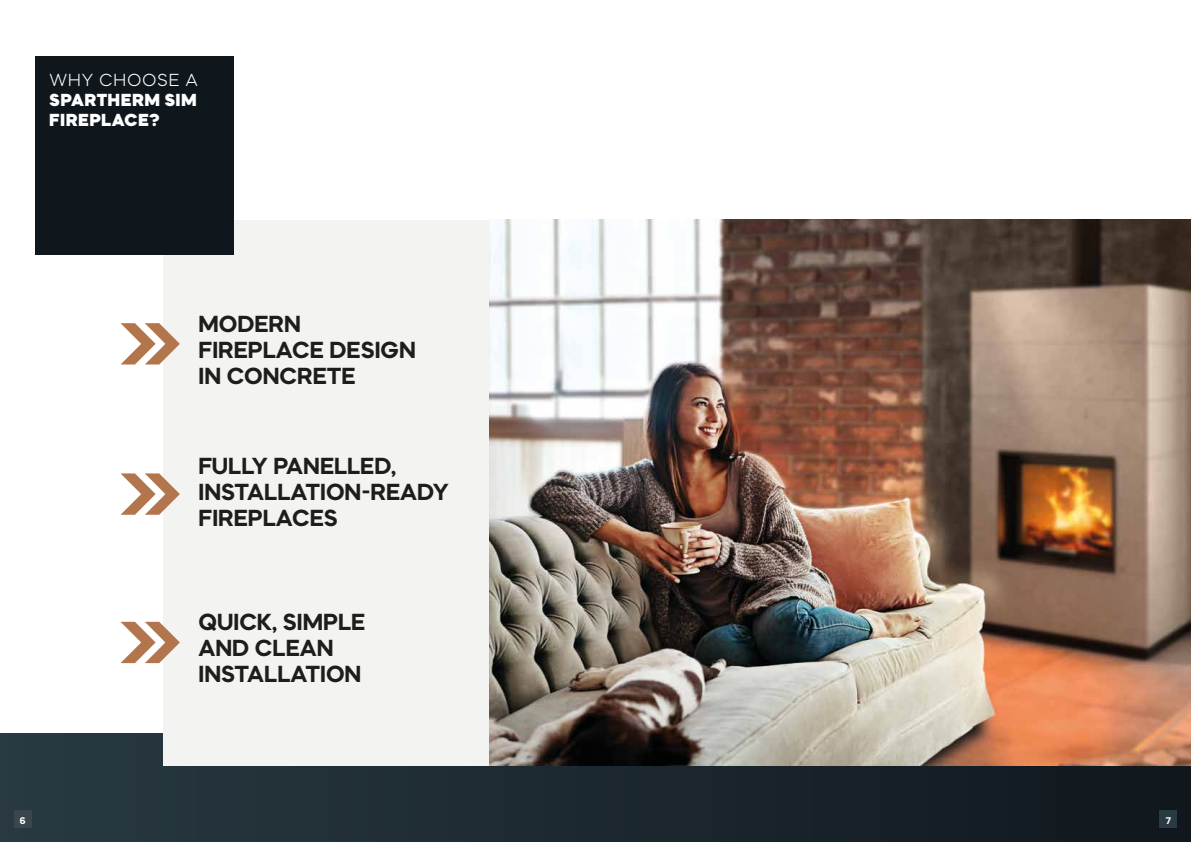
<style>
.page{position:relative;width:1191px;height:842px;background:#fff}
.page>*{position:absolute;margin:0;border:0;box-sizing:border-box;transform-origin:0 0}
.t1{font:700 24px/26px "Mazzard M";color:#1d1d1b}
.t2{font:900 18px/20px "Mazzard M";letter-spacing:.045em;color:#fff}
.t3{font:300 18px "Mazzard M";letter-spacing:.03em;color:#fff}
.t4{font:700 10px "Mazzard M";color:#fff}
</style>
<div class="page">
<div style="left:0;top:733px;width:1191px;height:109px;background:linear-gradient(to right,#2b3c44,#141a1f)"></div>
<div style="left:163px;top:220px;width:328px;height:545px;background:#f3f3f2"></div>
<div style="left:35px;top:57px;width:199px;height:198px;background:#10171c"></div>
<svg style="left:120px;top:323px;width:60px;height:41px"></svg>
<svg style="left:120px;top:473px;width:60px;height:42px"></svg>
<svg style="left:120px;top:622px;width:60px;height:41px"></svg>
<img style="left:489px;top:220px;width:702px;height:545px">
<div style="left:1159px;top:811px;width:17px;height:17px;background:#293a42"></div>
<div style="left:14px;top:811px;width:17px;height:17px;background:#39464e"></div>
<p class="t3" style="left:50px;top:69px;width:150px">WHY CHOOSE A</p>
<p class="t2" style="left:50px;top:90px;width:148px">SPARTHERM SIM<br>FIREPLACE?</p>
<p class="t1" style="left:198px;top:311px;width:219px">MODERN<br>FIREPLACE DESIGN<br>IN CONCRETE</p>
<p class="t1" style="left:198px;top:452px;width:252px">FULLY PANELLED,<br>INSTALLATION-READY<br>FIREPLACES</p>
<p class="t1" style="left:198px;top:608px;width:168px">QUICK, SIMPLE<br>AND CLEAN<br>INSTALLATION</p>
<p class="t4" style="left:20px;top:814px;width:7px">6</p>
<p class="t4" style="left:1165px;top:814px;width:7px">7</p>
</div>
